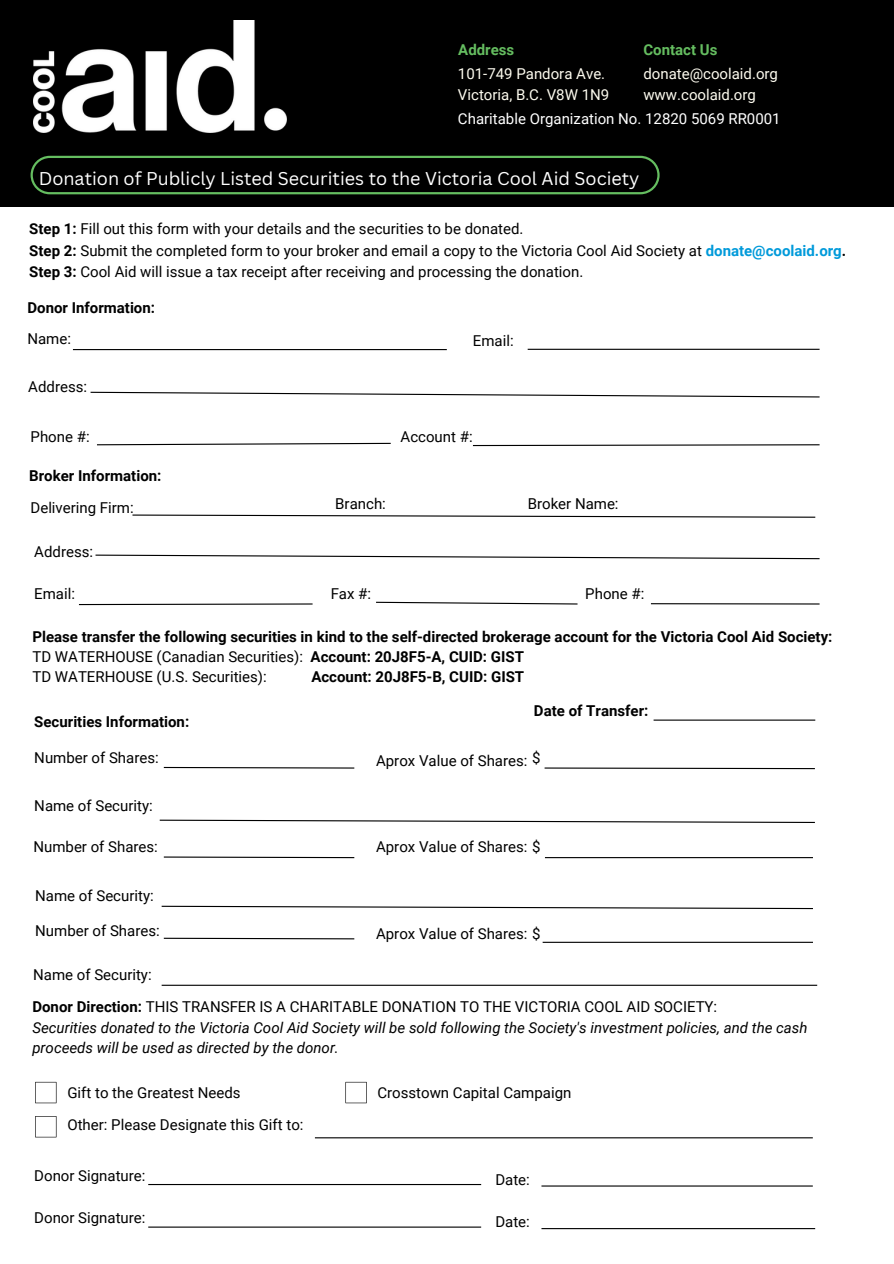
<style>
.page{position:relative;width:894px;height:1264px;background:#fff}
.page>*{position:absolute;margin:0;border:0;box-sizing:border-box;transform-origin:0 0}
.t1{font:18px "Canva Sans";color:#fff}
.t2{font:15px/21.3px "Roboto";color:#000}
.t3{font:700 15px/20.2px "Roboto";color:#000}
.t4{font:italic 15px/20.2px "Roboto";color:#000}
.t5{font:15px/21.3px "Roboto";color:#fdfbef}
.t6{font:15px "Roboto";color:#fff}
.t7{font:700 15px "Roboto";color:#65bd60}
.s1{font-weight:700}
.s2{font-weight:700;color:#009ada}
.s3{font-weight:400}
</style>
<div class="page">
<div style="left:0;top:0;width:893px;height:207px;background:#000"></div>
<svg style="left:31px;top:156px;width:628px;height:38px"></svg>
<svg style="left:90px;top:391px;width:730px;height:7px"></svg>
<img style="left:33px;top:20px;width:254px;height:113px">
<svg style="left:132px;top:514px;width:684px;height:4px"></svg>
<svg style="left:95px;top:554px;width:725px;height:6px"></svg>
<svg style="left:472px;top:444px;width:348px;height:2px"></svg>
<hr style="left:162px;top:984px;width:655px;height:1px;background:#000">
<svg style="left:163px;top:766px;width:192px;height:3px"></svg>
<svg style="left:159px;top:819px;width:656px;height:4px"></svg>
<svg style="left:544px;top:767px;width:271px;height:2px"></svg>
<svg style="left:163px;top:856px;width:192px;height:2px"></svg>
<svg style="left:161px;top:905px;width:652px;height:4px"></svg>
<hr style="left:545px;top:857px;width:267px;height:1px;background:#000">
<svg style="left:163px;top:937px;width:192px;height:3px"></svg>
<hr style="left:542px;top:941px;width:270px;height:1px;background:#000">
<hr style="left:653px;top:719px;width:162px;height:1px;background:#000">
<svg style="left:35px;top:1081px;width:21px;height:22px"></svg>
<svg style="left:35px;top:1116px;width:21px;height:21px"></svg>
<hr style="left:315px;top:1137px;width:497px;height:1px;background:#000">
<svg style="left:345px;top:1081px;width:22px;height:22px"></svg>
<hr style="left:148px;top:1226px;width:333px;height:1px;background:#000">
<hr style="left:148px;top:1183px;width:333px;height:2px;background:#000">
<hr style="left:541px;top:1185px;width:271px;height:1px;background:#000">
<hr style="left:541px;top:1227px;width:274px;height:2px;background:#000">
<svg style="left:78px;top:603px;width:235px;height:2px"></svg>
<hr style="left:650px;top:603px;width:169px;height:1px;background:#000">
<svg style="left:376px;top:601px;width:202px;height:4px"></svg>
<hr style="left:73px;top:349px;width:373px;height:1px;background:#000">
<hr style="left:527px;top:349px;width:292px;height:1px;background:#000">
<svg style="left:97px;top:442px;width:294px;height:4px"></svg>
<p class="t7" style="left:458px;top:41px;width:57px">Address</p>
<p class="t7" style="left:643px;top:41px;width:75px">Contact Us</p>
<p class="t5" style="left:458px;top:63px;width:153px">101-749 Pandora Ave.<br>Victoria, B.C. V8W 1N9</p>
<p class="t5" style="left:643px;top:63px;width:136px">donate@coolaid.org</p>
<p class="t5" style="left:643px;top:84px;width:114px">www.coolaid.org</p>
<p class="t6" style="left:458px;top:110px;width:324px">Charitable Organization No. 12820 5069 RR0001</p>
<p class="t1" style="left:39px;top:165px;width:602px">Donation of Publicly Listed Securities to the Victoria Cool Aid Society</p>
<h2 class="t2" style="left:29px;top:218px;width:495px"><span class="s1">Step 1:</span> Fill out this form with your details and the securities to be donated.</h2>
<p class="t2" style="left:29px;top:240px;width:818px"><span class="s1">Step 2:</span> Submit the completed form to your broker and email a copy to the Victoria Cool Aid Society at <span class="s2">donate@coolaid.org</span><span class="s1">.<br>Step 3:</span> Cool Aid will issue a tax receipt after receiving and processing the donation.</p>
<p class="t3" style="left:27px;top:297px;width:129px">Donor Information:</p>
<p class="t2" style="left:27px;top:328px;width:45px">Name:</p>
<h2 class="t2" style="left:28px;top:376px;width:60px">Address:</h2>
<p class="t2" style="left:31px;top:426px;width:61px">Phone #:</p>
<p class="t2" style="left:473px;top:330px;width:42px">Email:</p>
<h2 class="t2" style="left:400px;top:426px;width:74px">Account #:</h2>
<p class="t3" style="left:29px;top:465px;width:134px">Broker Information:</p>
<p class="t2" style="left:31px;top:496px;width:105px">Delivering Firm:</p>
<p class="t2" style="left:527px;top:493px;width:92px">Broker Name:</p>
<p class="t2" style="left:335px;top:493px;width:52px">Branch:</p>
<p class="t2" style="left:34px;top:541px;width:60px">Address:</p>
<p class="t2" style="left:34px;top:583px;width:42px">Email:</p>
<p class="t2" style="left:330px;top:583px;width:42px">Fax #:</p>
<p class="t2" style="left:585px;top:583px;width:61px">Phone #:</p>
<p class="t3" style="left:32px;top:626px;width:801px">Please transfer the following securities in kind to the self-directed brokerage account for the Victoria Cool Aid Society:<br><span class="s3">TD WATERHOUSE (Canadian Securities):</span> Account: 20J8F5-A, CUID: GIST</p>
<p class="t2" style="left:32px;top:666px;width:236px">TD WATERHOUSE (U.S. Securities):</p>
<p class="t3" style="left:311px;top:667px;width:214px">Account: 20J8F5-B, CUID: GIST</p>
<p class="t3" style="left:34px;top:711px;width:156px">Securities Information:</p>
<p class="t2" style="left:34px;top:746px;width:126px">Number of Shares:</p>
<p class="t2" style="left:34px;top:795px;width:120px">Name of Security:</p>
<p class="t3" style="left:534px;top:700px;width:116px">Date of Transfer:</p>
<h1 class="t2" style="left:532px;top:747px;width:10px">$</h1>
<p class="t2" style="left:376px;top:750px;width:153px">Aprox Value of Shares:</p>
<p class="t2" style="left:33px;top:836px;width:126px">Number of Shares:</p>
<p class="t2" style="left:376px;top:836px;width:166px">Aprox Value of Shares: $</p>
<h2 class="t2" style="left:35px;top:884px;width:120px">Name of Security:</h2>
<p class="t2" style="left:35px;top:920px;width:126px">Number of Shares:</p>
<p class="t2" style="left:376px;top:922px;width:166px">Aprox Value of Shares: $</p>
<p class="t2" style="left:33px;top:964px;width:120px">Name of Security:</p>
<p class="t2" style="left:32px;top:996px;width:686px"><span class="s1">Donor Direction:</span> THIS TRANSFER IS A CHARITABLE DONATION TO THE VICTORIA COOL AID SOCIETY:</p>
<p class="t4" style="left:32px;top:1017px;width:776px">Securities donated to the Victoria Cool Aid Society will be sold following the Society's investment policies, and the cash proceeds will be used as directed by the donor.</p>
<p class="t2" style="left:67px;top:1082px;width:174px">Gift to the Greatest Needs</p>
<p class="t2" style="left:67px;top:1114px;width:237px">Other: Please Designate this Gift to:</p>
<p class="t2" style="left:377px;top:1082px;width:195px">Crosstown Capital Campaign</p>
<p class="t2" style="left:34px;top:1164px;width:113px">Donor Signature:</p>
<p class="t2" style="left:495px;top:1168px;width:36px">Date:</p>
<p class="t2" style="left:34px;top:1207px;width:113px">Donor Signature:</p>
<p class="t2" style="left:495px;top:1211px;width:36px">Date:</p>
</div>
